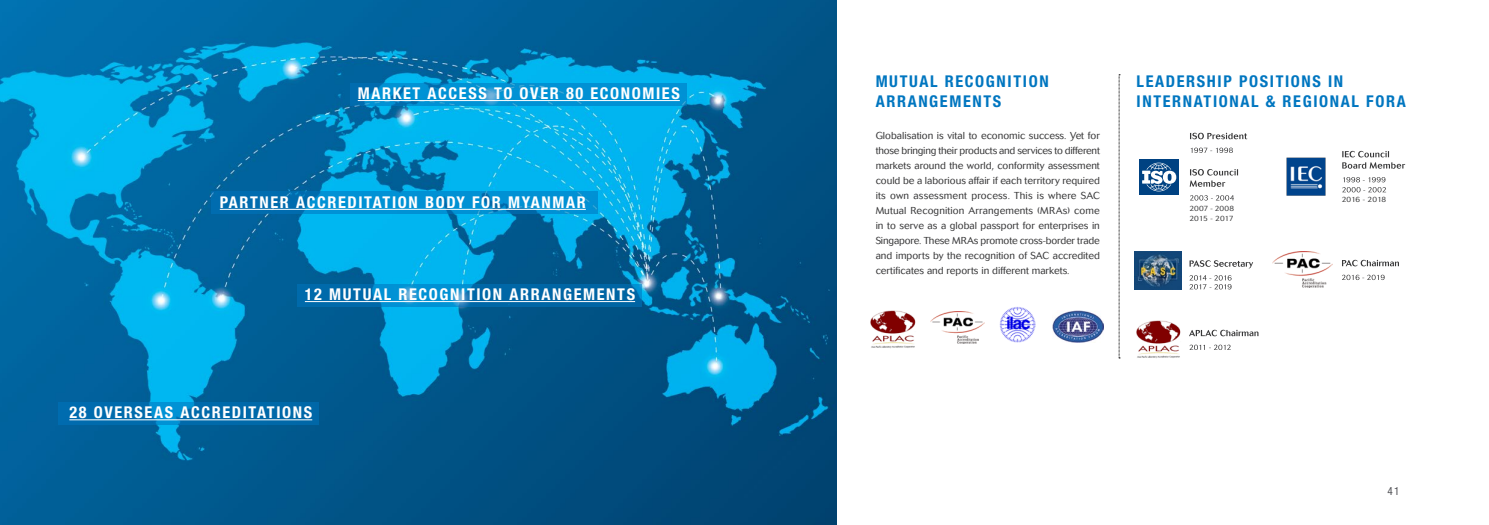
<style>
.page{position:relative;width:1489px;height:525px;background:#fff}
.page>*{position:absolute;margin:0;border:0;box-sizing:border-box;transform-origin:0 0}
.t1{font:700 condensed 16.25px "Helvetica Neue";letter-spacing:.1em;color:#fff}
.t2{font:700 condensed 16.25px/20px "Helvetica Neue";letter-spacing:.1em;color:#0076c0}
.t3{font:condensed 11.25px "Helvetica Neue";color:#55565a}
.t4{font:300 10px/15px "Cosmos";color:#383839;text-align:justify}
.t5{font:300 7.5px "Cosmos";letter-spacing:-.01em;color:#383839}
</style>
<div class="page">
<img style="left:0;top:0;width:836px;height:524px">
<svg style="left:211px;top:191px;width:387px;height:23px;background:#0286c8"></svg>
<svg style="left:297px;top:283px;width:344px;height:23px;background:#0474b3"></svg>
<svg style="left:58px;top:401px;width:261px;height:23px;background:#0370b0"></svg>
<svg style="left:350px;top:83px;width:336px;height:23px;background:#048fd0"></svg>
<img style="left:870px;top:310px;width:46px;height:38px">
<img style="left:1052px;top:310px;width:51px;height:32px">
<svg style="left:1190px;top:195px;width:43px;height:5px"></svg>
<svg style="left:1189px;top:169px;width:48px;height:18px"></svg>
<svg style="left:1190px;top:147px;width:42px;height:6px"></svg>
<svg style="left:1190px;top:133px;width:57px;height:6px"></svg>
<hr style="left:305px;top:301px;width:330px;height:1px;background:#fff">
<hr style="left:358px;top:100px;width:321px;height:1px;background:#fff">
<hr style="left:69px;top:419px;width:243px;height:1px;background:#fff">
<hr style="left:220px;top:209px;width:366px;height:1px;background:#fff">
<div style="left:1138px;top:160px;width:40px;height:35px;background:#004282"></div>
<svg style="left:1142px;top:162px;width:34px;height:29px"></svg>
<img style="left:1286px;top:157px;width:39px;height:39px">
<svg style="left:1342px;top:177px;width:43px;height:15px"></svg>
<svg style="left:1342px;top:151px;width:62px;height:18px"></svg>
<img style="left:1134px;top:251px;width:47px;height:38px">
<img style="left:1272px;top:252px;width:60px;height:35px">
<svg style="left:1342px;top:274px;width:42px;height:6px"></svg>
<svg style="left:1342px;top:260px;width:56px;height:6px"></svg>
<img style="left:930px;top:311px;width:54px;height:32px">
<svg style="left:1118px;top:74px;width:1px;height:284px"></svg>
<img style="left:1136px;top:320px;width:45px;height:38px">
<svg style="left:1189px;top:344px;width:41px;height:6px"></svg>
<svg style="left:1189px;top:329px;width:69px;height:7px"></svg>
<svg style="left:1189px;top:260px;width:64px;height:8px"></svg>
<svg style="left:1189px;top:275px;width:42px;height:14px"></svg>
<img style="left:999px;top:307px;width:36px;height:35px">
<h1 class="t1" style="left:358px;top:83px;width:323px">MARKET ACCESS TO OVER 80 ECONOMIES</h1>
<h1 class="t1" style="left:220px;top:192px;width:367px">PARTNER ACCREDITATION BODY FOR MYANMAR</h1>
<h1 class="t1" style="left:305px;top:284px;width:332px">12 MUTUAL RECOGNITION ARRANGEMENTS</h1>
<h1 class="t1" style="left:69px;top:402px;width:244px">28 OVERSEAS ACCREDITATIONS</h1>
<h1 class="t2" style="left:875px;top:71px;width:174px">MUTUAL RECOGNITION<br>ARRANGEMENTS</h1>
<h1 class="t2" style="left:1136px;top:71px;width:271px">LEADERSHIP POSITIONS IN<br>INTERNATIONAL &amp; REGIONAL FORA</h1>
<p class="t4" style="left:875px;top:128px;width:226px">Globalisation is vital to economic success. Yet for those bringing their products and services to different markets around the world, conformity assessment could be a laborious affair if each territory required its own assessment process. This is where SAC Mutual Recognition Arrangements (MRAs) come in to serve as a global passport for enterprises in Singapore. These MRAs promote cross-border trade and imports by the recognition of SAC accredited certificates and reports in different markets.</p>
<p class="t5" style="left:1189px;top:203px;width:46px">2007 - 2008</p>
<p class="t5" style="left:1189px;top:213px;width:46px">2015 - 2017</p>
<p class="t5" style="left:1341px;top:195px;width:46px">2016 - 2018</p>
<p class="t3" style="left:1387px;top:484px;width:13px">41</p>
</div>
